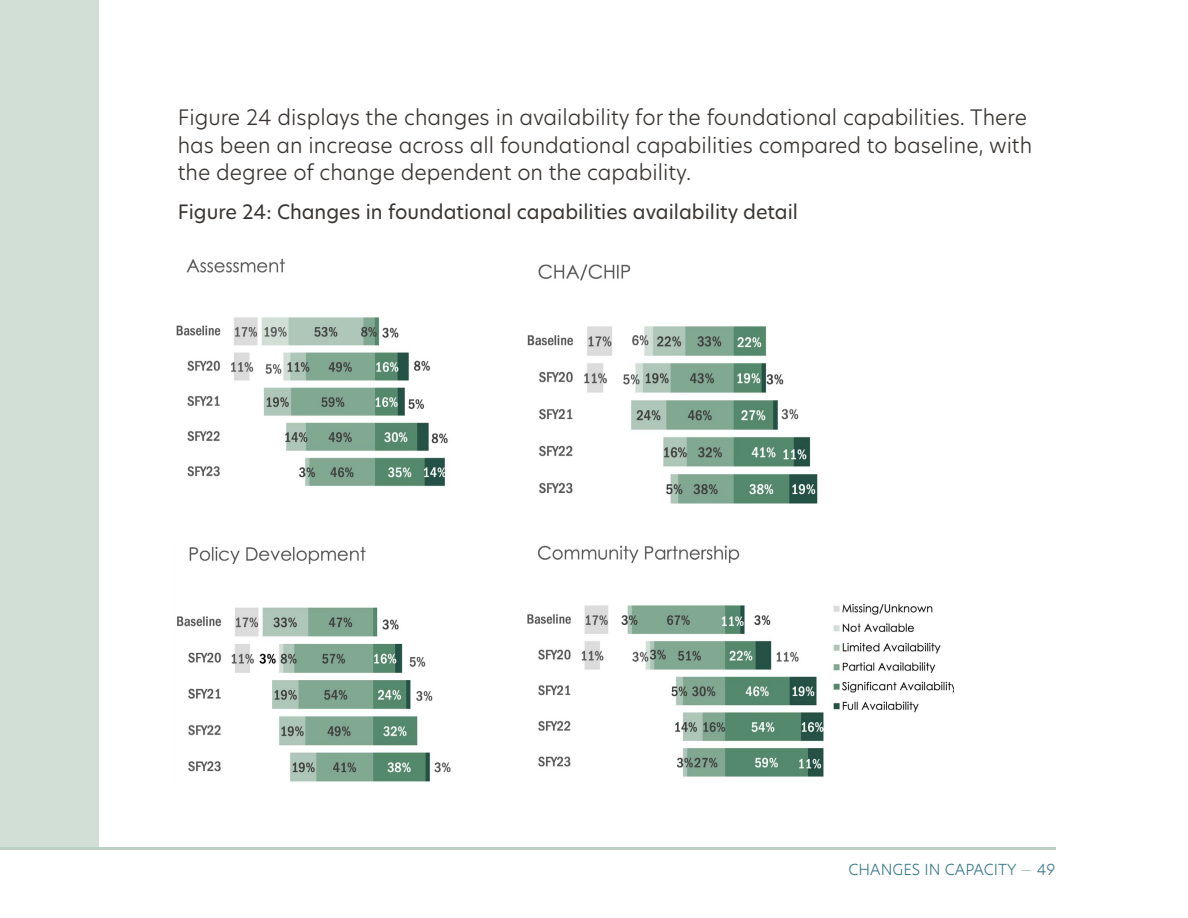
<style>
.page{position:relative;width:1188px;height:918px;background:#fff}
.page>*{position:absolute;margin:0;border:0;box-sizing:border-box;transform-origin:0 0}
.main_body{font:300 21px/27.8px "New Hero";color:#383431}
.Figure_titles{font:19.5px "New Hero";color:#383431}
.Heading_level_3{font:300 15px "New Hero";color:#397a8b}
.s1{font-weight:100}
</style>
<div class="page">
<hr style="left:0;top:847px;width:1055px;height:3px;background:#bcd1c5">
<div style="left:0;top:0;width:99px;height:847px;background:#d1dfd7"></div>
<img style="left:176px;top:258px;width:272px;height:229px">
<img style="left:527px;top:545px;width:427px;height:232px">
<img style="left:177px;top:546px;width:274px;height:236px">
<img style="left:527px;top:264px;width:291px;height:240px">
<p class="main_body" style="left:178px;top:103px;width:856px">Figure 24 displays the changes in availability for the foundational capabilities. There has been an increase across all foundational capabilities compared to baseline, with the degree of change dependent on the capability.</p>
<p class="Figure_titles" style="left:178px;top:199px;width:622px">Figure 24: Changes in foundational capabilities availability detail</p>
<p class="Heading_level_3" style="left:849px;top:860px;width:208px">CHANGES IN CAPACITY <span class="s1">—</span> 49</p>
</div>
